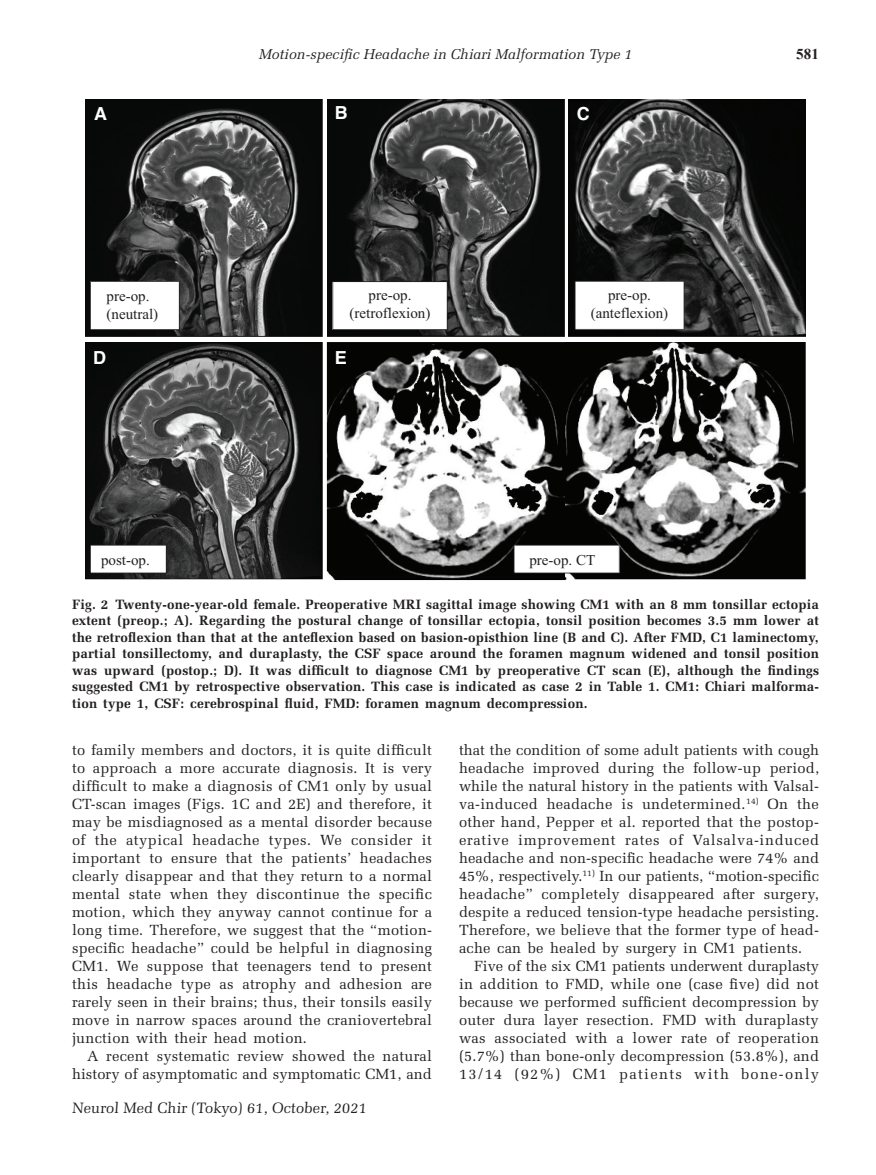
<style>
.page{position:relative;width:876px;height:1175px;background:#fff}
.page>*{position:absolute;margin:0;border:0;box-sizing:border-box;transform-origin:0 0}
.graphic{font:700 18px "Helvetica";color:#fff}
.graphic-2{font:15px/18px "Times New Roman";color:#231f20;text-align:center}
.t1{font:italic 15px "Melior LT Std";color:#231f20}
.t2{font:700 15px "Times New Roman";color:#231f20}
.TextInd{font:14.7px/18px "Melior LT Std";letter-spacing:.015em;color:#231f20;text-align:justify}
.t3{font:italic 14.25px "Melior LT Std";color:#231f20}
.FigCapt{font:700 13.5px/16.5px "Melior LT Std";letter-spacing:.015em;color:#231f20;text-align:justify}
</style>
<div class="page">
<img style="left:85px;top:99px;width:238px;height:237px">
<svg style="left:90px;top:281px;width:90px;height:49px"></svg>
<img style="left:85px;top:342px;width:237px;height:237px">
<svg style="left:90px;top:545px;width:77px;height:28px"></svg>
<img style="left:568px;top:99px;width:238px;height:237px">
<svg style="left:575px;top:281px;width:109px;height:49px"></svg>
<img style="left:327px;top:99px;width:237px;height:237px">
<svg style="left:332px;top:281px;width:116px;height:49px"></svg>
<img style="left:327px;top:342px;width:478px;height:238px">
<img style="left:566px;top:342px;width:1px;height:237px">
<svg style="left:514px;top:545px;width:106px;height:28px"></svg>
<p class="t3" style="left:259px;top:46px;width:375px">Motion-specific Headache in Chiari Malformation Type 1</p>
<p class="t2" style="left:796px;top:43px;width:24px">581</p>
<p class="graphic" style="left:94px;top:102px;width:14px">A</p>
<p class="graphic" style="left:335px;top:102px;width:14px">B</p>
<p class="graphic" style="left:577px;top:103px;width:14px">C</p>
<p class="graphic-2" style="left:107px;top:288px;width:53px;text-align:left">pre-op. (neutral)</p>
<p class="graphic-2" style="left:350px;top:287px;width:82px">pre-op. (retroflexion)</p>
<p class="graphic-2" style="left:591px;top:287px;width:79px">pre-op. (anteflexion)</p>
<p class="graphic" style="left:93px;top:347px;width:14px">D</p>
<p class="graphic" style="left:335px;top:347px;width:14px">E</p>
<p class="graphic-2" style="left:529px;top:552px;width:67px">pre-op. CT</p>
<p class="FigCapt" style="left:72px;top:596px;width:749px">Fig. 2 Twenty-one-year-old female. Preoperative MRI sagittal image showing CM1 with an 8 mm tonsillar ectopia extent (preop.; A). Regarding the postural change of tonsillar ectopia, tonsil position becomes 3.5 mm lower at the retroflexion than that at the anteflexion based on basion-opisthion line (B and C). After FMD, C1 laminectomy, partial tonsillectomy, and duraplasty, the CSF space around the foramen magnum widened and tonsil position was upward (postop.; D). It was difficult to diagnose CM1 by preoperative CT scan (E), although the findings suggested CM1 by retrospective observation. This case is indicated as case 2 in Table 1. CM1: Chiari malforma&shy;tion type 1, CSF: cerebrospinal fluid, FMD: foramen magnum decompression.</p>
<p class="graphic-2" style="left:101px;top:552px;width:50px">post-op.</p>
<p class="TextInd" style="left:72px;top:740px;width:362px">to family members and doctors, it is quite difficult to approach a more accurate diagnosis. It is very difficult to make a diagnosis of CM1 only by usual CT-scan images (Figs. 1C and 2E) and therefore, it may be misdiagnosed as a mental disorder because of the atypical headache types. We consider it important to ensure that the patients’ headaches clearly disappear and that they return to a normal mental state when they discontinue the specific motion, which they anyway cannot continue for a long time. Therefore, we suggest that the “motion&shy;specific headache” could be helpful in diagnosing CM1. We suppose that teenagers tend to present this headache type as atrophy and adhesion are rarely seen in their brains; thus, their tonsils easily move in narrow spaces around the craniovertebral junction with their head motion.</p>
<p class="TextInd" style="left:72px;top:1046px;width:362px;text-align:right">A recent systematic review showed the natural history of asymptomatic and symptomatic CM1, and</p>
<p class="t1" style="left:72px;top:1099px;width:299px">Neurol Med Chir (Tokyo) 61, October, 2021</p>
<p class="TextInd" style="left:459px;top:740px;width:362px">that the condition of some adult patients with cough headache improved during the follow-up period, while the natural history in the patients with Valsal&shy;va-induced headache is undetermined.<sup>14)</sup> On the other hand, Pepper et al. reported that the postop&shy;erative improvement rates of Valsalva-induced headache and non-specific headache were 74% and 45%, respectively.<sup>11)</sup> In our patients, “motion-specific headache” completely disappeared after surgery, despite a reduced tension-type headache persisting.<br>Therefore, we believe that the former type of head&shy;ache can be healed by surgery in CM1 patients.</p>
<p class="TextInd" style="left:459px;top:956px;width:362px;text-indent:15px">Five of the six CM1 patients underwent duraplasty in addition to FMD, while one (case five) did not because we performed sufficient decompression by outer dura layer resection. FMD with duraplasty was associated with a lower rate of reoperation (5.7%) than bone-only decompression (53.8%), and 13/14 (92%) CM1 patients with bone-only</p>
</div>
